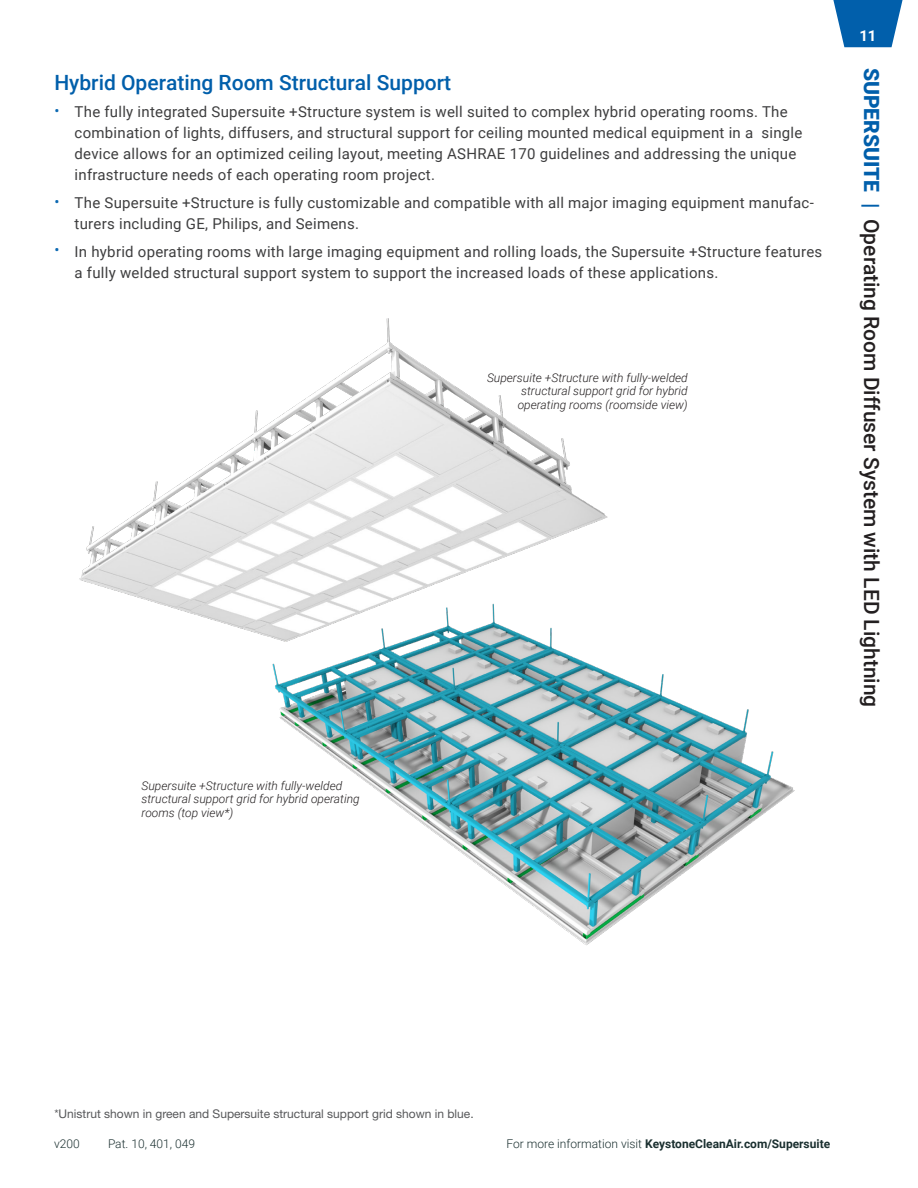
<style>
.page{position:relative;width:918px;height:1188px;background:#fff}
.page>*{position:absolute;margin:0;border:0;box-sizing:border-box;transform-origin:0 0}
.t1{font:500 21px "Roboto";color:#231f20}
.t2{font:500 21px "Roboto";color:#015fab}
.t3{font:15px/21px "Roboto";letter-spacing:.015em;color:#3e3e3f}
.t4{font:700 15px "Roboto";color:#fff}
.Callouts{font:italic 300 12px/13.5px "Roboto";color:#231f20;text-align:justify}
.t5{font:12px "Helvetica Neue LT Std";color:#57585a}
.t6{font:700 12px "Roboto";color:#1b3030}
.t7{font:300 12px "Roboto";color:#1b3030}
.s1{color:#0d69b2}
.s2{font-weight:900;color:#015fab}
.s3{font-weight:300}
</style>
<div class="page">
<img style="left:79px;top:318px;width:529px;height:316px">
<img style="left:259px;top:591px;width:536px;height:354px">
<svg style="left:833px;top:0;width:70px;height:47px"></svg>
<h2 class="t2" style="left:54px;top:67px;width:398px">Hybrid Operating Room Structural Support</h2>
<p class="t3" style="left:75px;top:101px;width:729px;text-indent:-20px"><span class="s1">•</span> The fully integrated Supersuite +Structure system is well suited to complex hybrid operating rooms. The combination of lights, diffusers, and structural support for ceiling mounted medical equipment in a single device allows for an optimized ceiling layout, meeting ASHRAE 170 guidelines and addressing the unique infrastructure needs of each operating room project.</p>
<p class="t3" style="left:75px;top:192px;width:741px;text-indent:-20px"><span class="s1">•</span> The Supersuite +Structure is fully customizable and compatible with all major imaging equipment manufac&shy;turers including GE, Philips, and Seimens.</p>
<p class="t3" style="left:75px;top:240px;width:749px;text-indent:-20px"><span class="s1">•</span> In hybrid operating rooms with large imaging equipment and rolling loads, the Supersuite +Structure features a fully welded structural support system to support the increased loads of these applications.</p>
<p class="Callouts" style="left:518px;top:371px;width:172px;text-indent:-31px">Supersuite +Structure with fully-welded structural support grid for hybrid operating rooms (roomside view)</p>
<p class="Callouts" style="left:142px;top:778px;width:220px;text-align:left">Supersuite +Structure with fully-welded structural support grid for hybrid operating rooms (top view*)</p>
<p class="t4" style="left:859px;top:25px;width:19px">11</p>
<h1 class="t1" style="left:886px;top:68px;width:641px;rotate:90deg"><span class="s2">SUPERSUITE |</span> Operating Room Diffuser System with LED Lightning</h1>
<p class="t5" style="left:54px;top:1107px;width:421px">*Unistrut shown in green and Supersuite structural support grid shown in blue.</p>
<p class="t7" style="left:54px;top:1135px;width:27px">v200</p>
<p class="t7" style="left:108px;top:1135px;width:88px">Pat. 10, 401, 049</p>
<p class="t6" style="left:506px;top:1135px;width:325px"><span class="s3">For more information visit</span> KeystoneCleanAir.com/Supersuite</p>
</div>
